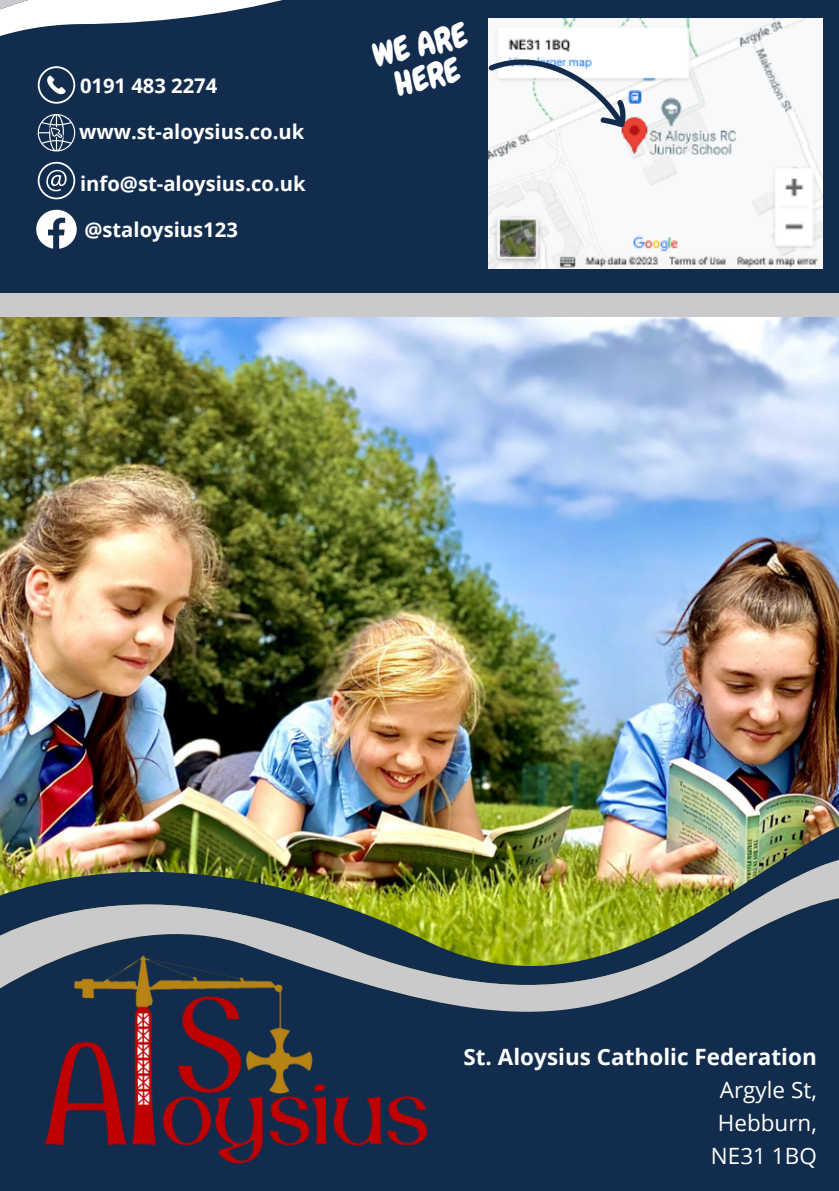
<style>
.page{position:relative;width:839px;height:1191px;background:#fff}
.page>*{position:absolute;margin:0;border:0;box-sizing:border-box;transform-origin:0 0}
.t1{font:33.4px/32.8px "Chewy";color:#fff;text-align:center}
.t2{font:700 22.4px "Open Sans";color:#fff}
.t3{font:22.4px/33px "Open Sans";color:#fff;text-align:center}
.t4{font:700 20.2px "Open Sans";color:#fff}
</style>
<div class="page">
<img style="left:0;top:317px;width:838px;height:500px">
<div style="left:604px;top:292px;width:234px;height:25px;background:#cacacc"></div>
<div style="left:0;top:0;width:838px;height:292px;background:#122c4d"></div>
<img style="left:0;top:817px;width:838px;height:26px">
<img style="left:0;top:843px;width:838px;height:43px">
<svg style="left:0;top:886px;width:838px;height:305px;background:#3d5354"></svg>
<img style="left:0;top:292px;width:604px;height:107px">
<img style="left:0;top:292px;width:579px;height:64px">
<svg style="left:0;top:0;width:549px;height:313px"></svg>
<img style="left:488px;top:18px;width:334px;height:251px">
<svg style="left:487px;top:15px;width:148px;height:156px;background:#e2e4e7"></svg>
<svg style="left:38px;top:114px;width:37px;height:38px"></svg>
<svg style="left:38px;top:66px;width:37px;height:38px"></svg>
<svg style="left:38px;top:162px;width:37px;height:37px"></svg>
<svg style="left:36px;top:210px;width:41px;height:39px"></svg>
<img style="left:9px;top:936px;width:453px;height:254px">
<p class="t4" style="left:80px;top:72px;width:139px">0191 483 2274</p>
<p class="t4" style="left:79px;top:117px;width:227px">www.st-aloysius.co.uk</p>
<p class="t4" style="left:80px;top:169px;width:227px">info@st-aloysius.co.uk</p>
<p class="t4" style="left:84px;top:216px;width:155px">@staloysius123</p>
<h1 class="t1" style="left:369px;top:40px;width:97px;rotate:-13deg">WE ARE<br>HERE</h1>
<p class="t2" style="left:463px;top:1041px;width:355px">St. Aloysius Catholic Federation</p>
<p class="t3" style="left:710px;top:1072px;width:107px">Argyle St,<br>Hebburn,<br>NE31 1BQ</p>
</div>
